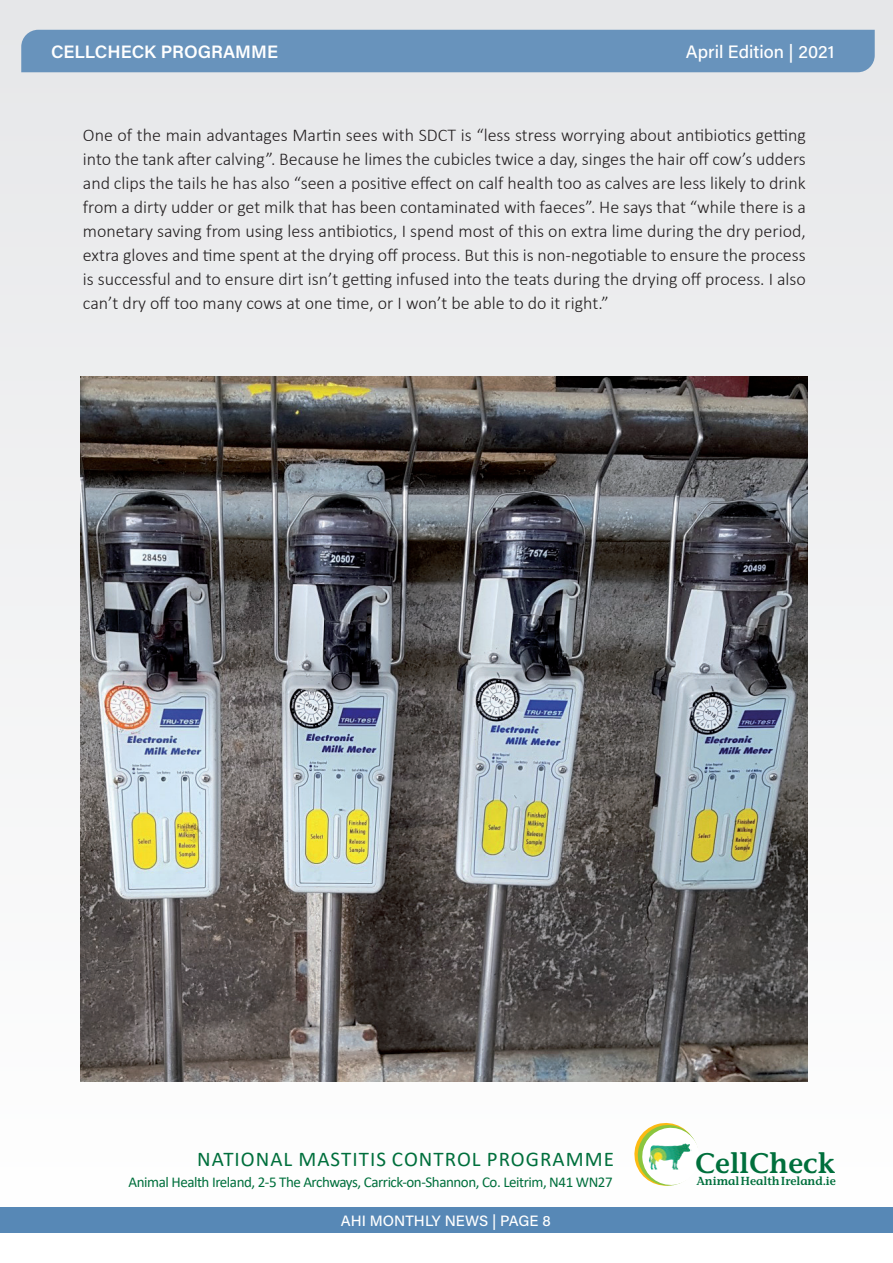
<style>
.page{position:relative;width:893px;height:1263px;background:#fff}
.page>*{position:absolute;margin:0;border:0;box-sizing:border-box;transform-origin:0 0}
.t1{font:600 28.35px "Stone Informal Std";color:#006f3c}
.t2{font:21px "Calibri";letter-spacing:.05em;color:#006f3c}
.t3{font:300 18px/24px "Calibri";color:#231f20;text-align:justify}
.t4{font:18px "Acumin Variable Concept";color:#fff}
.t5{font:15px "Calibri";letter-spacing:-.03em;color:#006f3c}
.t6{font:15px "Acumin Variable Concept";color:#fff}
.t7{font:600 11.7px "Stone Informal Std";letter-spacing:-.005em;color:#006f3c}
</style>
<div class="page">
<div style="left:0;top:0;width:893px;height:1210px;background:linear-gradient(to bottom,#e5e6e8,#fdfdfd)"></div>
<svg style="left:631px;top:1119px;width:71px;height:70px"></svg>
<img style="left:648px;top:1136px;width:44px;height:36px">
<div style="left:21px;top:30px;width:854px;height:42px;background:#6893bc"></div>
<div style="left:0;top:1208px;width:893px;height:25px;background:#5788b6"></div>
<img style="left:81px;top:377px;width:727px;height:705px">
<p class="t4" style="left:51px;top:39px;width:229px">CELLCHECK PROGRAMME</p>
<p class="t4" style="left:686px;top:39px;width:150px">April Edition | 2021</p>
<p class="t3" style="left:83px;top:123px;width:724px">One of the main advantages Martin sees with SDCT is “less stress worrying about antibiotics getting into the tank after calving”. Because he limes the cubicles twice a day, singes the hair off cow’s udders and clips the tails he has also “seen a positive effect on calf health too as calves are less likely to drink from a dirty udder or get milk that has been contaminated with faeces”. He says that “while there is a monetary saving from using less antibiotics, I spend most of this on extra lime during the dry period, extra gloves and time spent at the drying off process. But this is non-negotiable to ensure the process is successful and to ensure dirt isn’t getting infused into the teats during the drying off process. I also can’t dry off too many cows at one time, or I won’t be able to do it right.”</p>
<p class="t2" style="left:197px;top:1144px;width:418px">NATIONAL MASTITIS CONTROL PROGRAMME</p>
<h1 class="t1" style="left:695px;top:1146px;width:142px">CellCheck</h1>
<p class="t5" style="left:129px;top:1171px;width:486px">Animal Health Ireland, 2-5 The Archways, Carrick-on-Shannon, Co. Leitrim, N41 WN27</p>
<p class="t7" style="left:696px;top:1174px;width:141px">AnimalHealthIreland.ie</p>
<p class="t6" style="left:341px;top:1210px;width:211px">AHI MONTHLY NEWS | PAGE 8</p>
</div>
